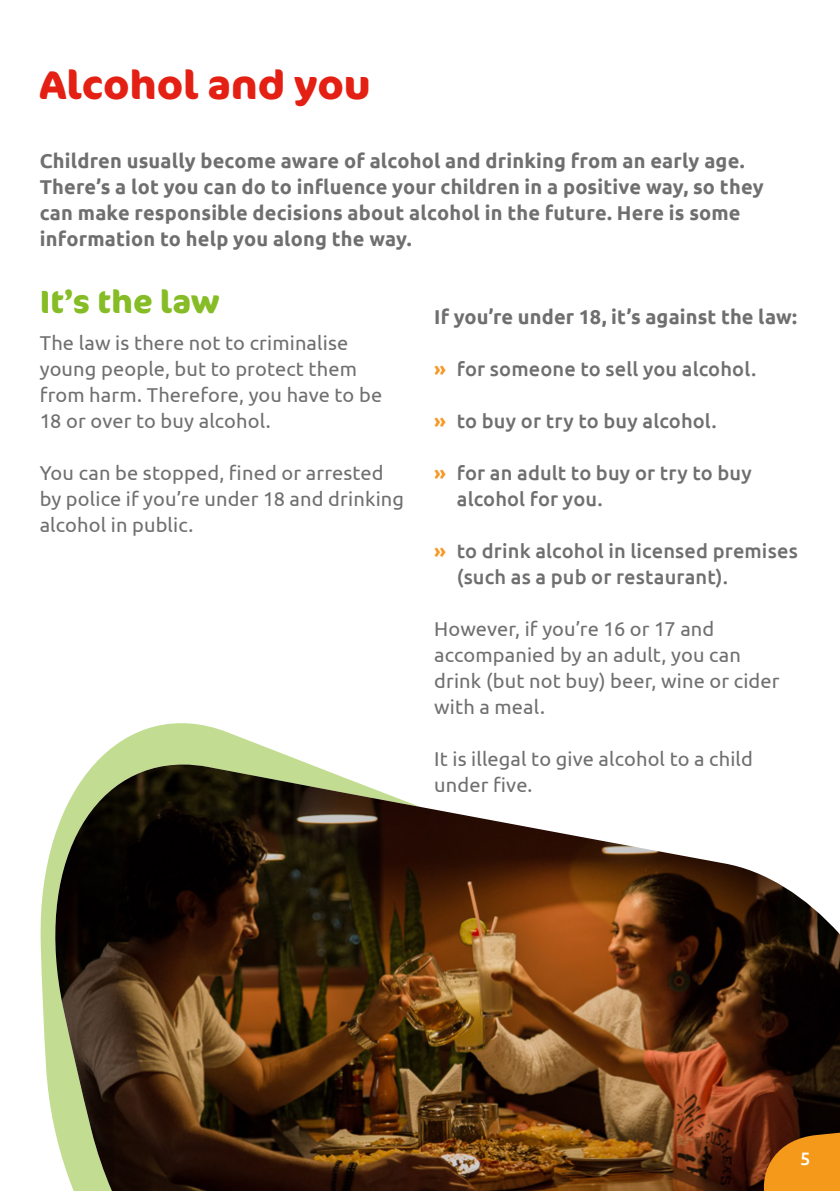
<style>
.page{position:relative;width:840px;height:1191px;background:#fff}
.page>*{position:absolute;margin:0;border:0;box-sizing:border-box;transform-origin:0 0}
.t1{font:700 40px "Cocon Pro";letter-spacing:.005em;color:#e41f13}
.t2{font:700 32px "Cocon Pro";letter-spacing:.005em;color:#86bc25}
.t3{font:20px/26px "Ubuntu";letter-spacing:.005em;color:#706f6f}
.t4{font:700 20px/26px "Ubuntu";letter-spacing:.01em;color:#706f6f}
.t5{font:500 20px/26px "Ubuntu";letter-spacing:.005em;color:#706f6f}
.t6{font:500 18px "Ubuntu";color:#fff}
.s1{font-weight:700;color:#f59a29}
</style>
<div class="page">
<svg style="left:114px;top:723px;width:149px;height:23px;fill:#c2dd92"></svg>
<svg style="left:40px;top:746px;width:269px;height:379px;fill:#c2dd92"></svg>
<img style="left:54px;top:764px;width:785px;height:427px">
<svg style="left:757px;top:1111px;width:82px;height:80px"></svg>
<h1 class="t1" style="left:40px;top:57px;width:332px">Alcohol and you</h1>
<p class="t4" style="left:40px;top:147px;width:725px">Children usually become aware of alcohol and drinking from an early age.<br>There’s a lot you can do to influence your children in a positive way, so they can make responsible decisions about alcohol in the future. Here is some information to help you along the way.</p>
<h2 class="t2" style="left:40px;top:279px;width:181px">It’s the law</h2>
<p class="t3" style="left:40px;top:329px;width:344px">The law is there not to criminalise young people, but to protect them from harm. Therefore, you have to be<br>18 or over to buy alcohol.</p>
<p class="t3" style="left:40px;top:459px;width:366px">You can be stopped, fined or arrested by police if you’re under 18 and drinking alcohol in public.</p>
<p class="t4" style="left:434px;top:303px;width:364px">If you’re under 18, it’s against the law:</p>
<p class="t5" style="left:434px;top:355px;width:323px"><span class="s1">»</span> for someone to sell you alcohol.</p>
<p class="t5" style="left:434px;top:407px;width:284px"><span class="s1">»</span> to buy or try to buy alcohol.</p>
<p class="t5" style="left:456px;top:459px;width:296px;text-indent:-23px"><span class="s1">»</span> for an adult to buy or try to buy alcohol for you.</p>
<p class="t5" style="left:456px;top:537px;width:342px;text-indent:-23px"><span class="s1">»</span> to drink alcohol in licensed premises (such as a pub or restaurant).</p>
<p class="t3" style="left:434px;top:615px;width:347px">However, if you’re 16 or 17 and accompanied by an adult, you can drink (but not buy) beer, wine or cider with a meal.</p>
<p class="t3" style="left:434px;top:745px;width:320px">It is illegal to give alcohol to a child under five.</p>
<p class="t6" style="left:799px;top:1147px;width:12px">5</p>
</div>
